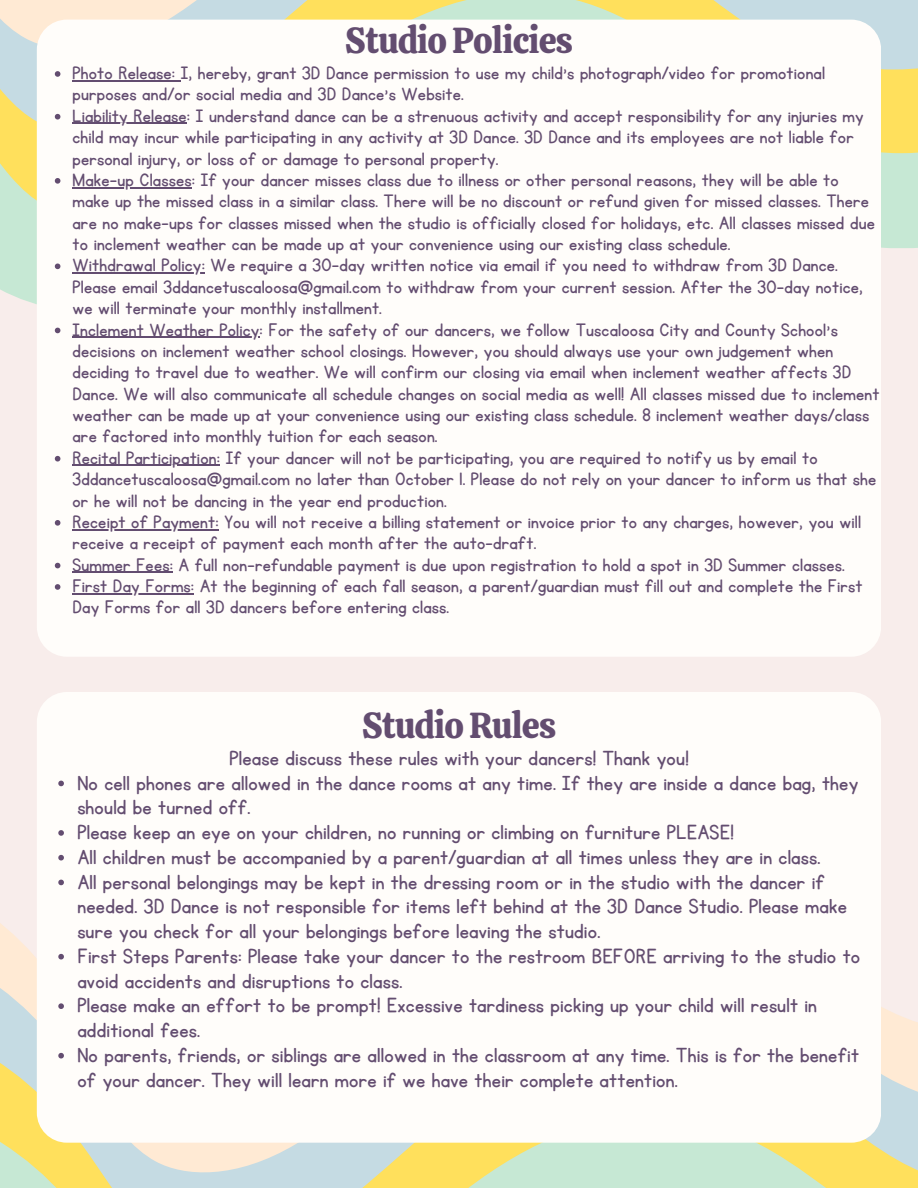
<style>
.page{position:relative;width:918px;height:1188px;background:#f8edeb}
.page>*{position:absolute;margin:0;border:0;box-sizing:border-box;transform-origin:0 0}
.t1{font:36px "Calistoga";letter-spacing:-.025em;color:#634d70}
.t2{font:23.7px/24.8px "KG Primary Penmanship";letter-spacing:.01em;color:#634d70}
.t3{font:21px/21.3px "KG Primary Penmanship";letter-spacing:.01em;color:#634d70}
</style>
<div class="page">
<svg style="left:0;top:0;width:918px;height:304px;background:#dfe2b8"></svg>
<svg style="left:0;top:925px;width:885px;height:84px;fill:#ffead4"></svg>
<svg style="left:0;top:1009px;width:918px;height:84px;background:#e4e2d0"></svg>
<svg style="left:0;top:1093px;width:918px;height:95px;background:#dce1b0"></svg>
<div style="left:37px;top:692px;width:844px;height:451px;background:#fffdfa;border-radius:30px"></div>
<svg style="left:58px;top:781px;width:6px;height:5px"></svg>
<svg style="left:58px;top:830px;width:6px;height:6px"></svg>
<svg style="left:58px;top:855px;width:6px;height:5px"></svg>
<svg style="left:58px;top:880px;width:6px;height:5px"></svg>
<svg style="left:58px;top:954px;width:6px;height:5px"></svg>
<svg style="left:58px;top:1003px;width:6px;height:6px"></svg>
<svg style="left:58px;top:1053px;width:6px;height:5px"></svg>
<div style="left:37px;top:20px;width:844px;height:637px;background:#fffdfa;border-radius:30px"></div>
<svg style="left:55px;top:71px;width:5px;height:6px"></svg>
<hr style="left:73px;top:80px;width:108px;height:1px;background:#634d70">
<svg style="left:55px;top:114px;width:5px;height:6px"></svg>
<hr style="left:73px;top:123px;width:114px;height:1px;background:#634d70">
<svg style="left:55px;top:178px;width:5px;height:6px"></svg>
<hr style="left:73px;top:187px;width:119px;height:1px;background:#634d70">
<svg style="left:55px;top:264px;width:5px;height:5px"></svg>
<hr style="left:73px;top:273px;width:132px;height:1px;background:#634d70">
<svg style="left:55px;top:328px;width:5px;height:5px"></svg>
<hr style="left:73px;top:337px;width:187px;height:1px;background:#634d70">
<svg style="left:55px;top:456px;width:5px;height:6px"></svg>
<hr style="left:73px;top:465px;width:147px;height:1px;background:#634d70">
<svg style="left:55px;top:520px;width:5px;height:6px"></svg>
<hr style="left:73px;top:529px;width:146px;height:1px;background:#634d70">
<svg style="left:55px;top:563px;width:5px;height:5px"></svg>
<hr style="left:73px;top:572px;width:100px;height:1px;background:#634d70">
<svg style="left:55px;top:584px;width:5px;height:6px"></svg>
<hr style="left:73px;top:593px;width:121px;height:1px;background:#634d70">
<p class="t1" style="left:345px;top:17px;width:230px">Studio Policies</p>
<p class="t3" style="left:73px;top:63px;width:754px">Photo Release: I, hereby, grant 3D Dance permission to use my child's photograph/video for promotional purposes and/or social media and 3D Dance's Website.</p>
<p class="t3" style="left:73px;top:106px;width:793px">Liability Release: I understand dance can be a strenuous activity and accept responsibility for any injuries my child may incur while participating in any activity at 3D Dance. 3D Dance and its employees are not liable for personal injury, or loss of or damage to personal property.</p>
<p class="t3" style="left:73px;top:170px;width:804px">Make-up Classes: If your dancer misses class due to illness or other personal reasons, they will be able to make up the missed class in a similar class. There will be no discount or refund given for missed classes. There are no make-ups for classes missed when the studio is officially closed for holidays, etc. All classes missed due to inclement weather can be made up at your convenience using our existing class schedule.</p>
<p class="t3" style="left:73px;top:255px;width:792px">Withdrawal Policy: We require a 30-day written notice via email if you need to withdraw from 3D Dance.<br>Please email 3ddancetuscaloosa@gmail.com to withdraw from your current session. After the 30-day notice, we will terminate your monthly installment.</p>
<p class="t3" style="left:73px;top:319px;width:809px">Inclement Weather Policy: For the safety of our dancers, we follow Tuscaloosa City and County School's decisions on inclement weather school closings. However, you should always use your own judgement when deciding to travel due to weather. We will confirm our closing via email when inclement weather affects 3D Dance. We will also communicate all schedule changes on social media as well! All classes missed due to inclement weather can be made up at your convenience using our existing class schedule. 8 inclement weather days/class are factored into monthly tuition for each season.</p>
<p class="t3" style="left:73px;top:448px;width:805px">Recital Participation: If your dancer will not be participating, you are required to notify us by email to<br>3ddancetuscaloosa@gmail.com no later than October 1. Please do not rely on your dancer to inform us that she or he will not be dancing in the year end production.</p>
<p class="t3" style="left:73px;top:512px;width:790px">Receipt of Payment: You will not receive a billing statement or invoice prior to any charges, however, you will receive a receipt of payment each month after the auto-draft.</p>
<p class="t3" style="left:73px;top:555px;width:774px">Summer Fees: A full non-refundable payment is due upon registration to hold a spot in 3D Summer classes.</p>
<p class="t3" style="left:73px;top:576px;width:792px">First Day Forms: At the beginning of each fall season, a parent/guardian must fill out and complete the First<br>Day Forms for all 3D dancers before entering class.</p>
<p class="t1" style="left:362px;top:702px;width:196px">Studio Rules</p>
<p class="t2" style="left:77px;top:771px;width:783px">No cell phones are allowed in the dance rooms at any time. If they are inside a dance bag, they should be turned off.</p>
<p class="t2" style="left:77px;top:821px;width:658px">Please keep an eye on your children, no running or climbing on furniture PLEASE!</p>
<p class="t2" style="left:77px;top:845px;width:745px">All children must be accompanied by a parent/guardian at all times unless they are in class.</p>
<p class="t2" style="left:77px;top:870px;width:771px">All personal belongings may be kept in the dressing room or in the studio with the dancer if needed. 3D Dance is not responsible for items left behind at the 3D Dance Studio. Please make sure you check for all your belongings before leaving the studio.</p>
<p class="t2" style="left:77px;top:944px;width:784px">First Steps Parents: Please take your dancer to the restroom BEFORE arriving to the studio to avoid accidents and disruptions to class.</p>
<p class="t2" style="left:77px;top:994px;width:741px">Please make an effort to be prompt! Excessive tardiness picking up your child will result in additional fees.</p>
<p class="t2" style="left:77px;top:1043px;width:783px">No parents, friends, or siblings are allowed in the classroom at any time. This is for the benefit of your dancer. They will learn more if we have their complete attention.</p>
<p class="t2" style="left:229px;top:746px;width:461px">Please discuss these rules with your dancers! Thank you!</p>
</div>
